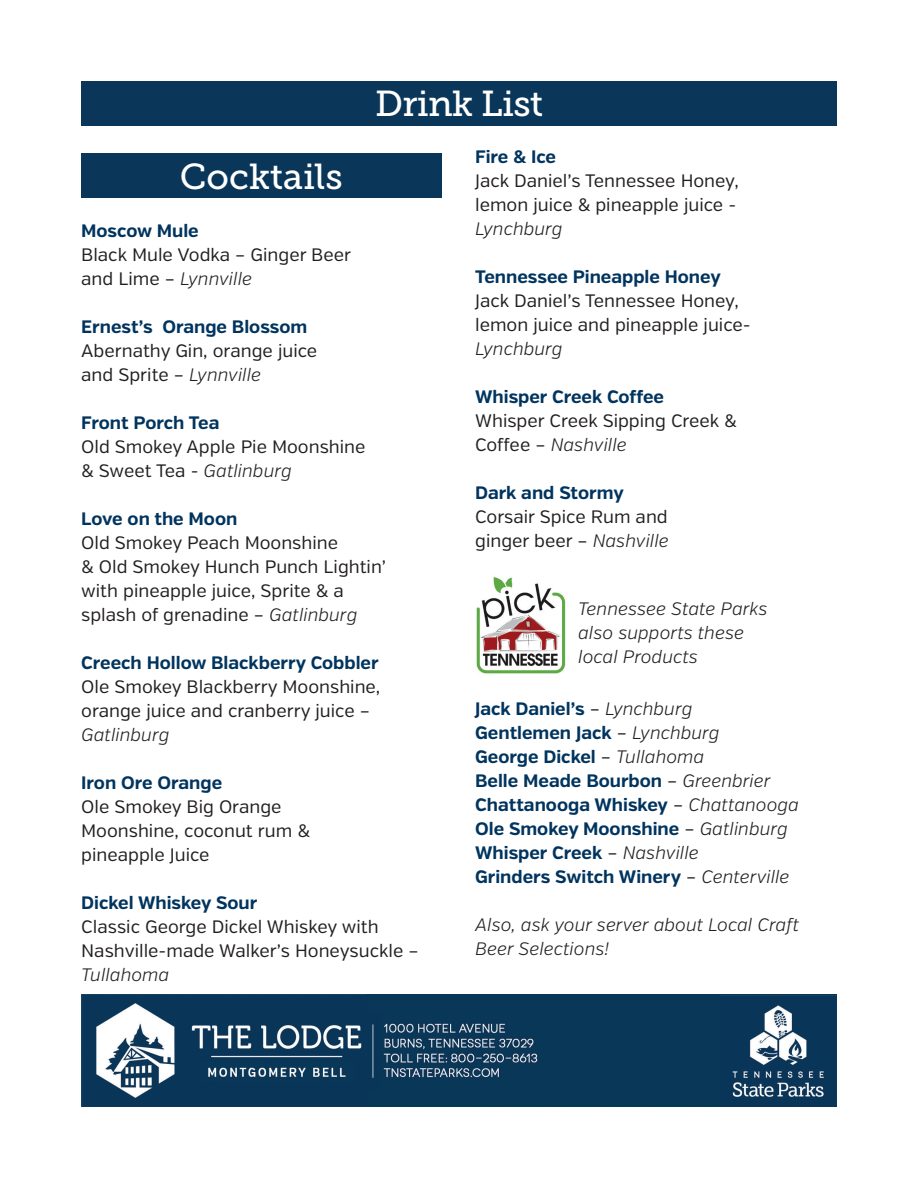
<style>
.page{position:relative;width:918px;height:1188px;background:#fff}
.page>*{position:absolute;margin:0;border:0;box-sizing:border-box;transform-origin:0 0}
.t1{font:36px "Museo Slab 500";letter-spacing:-.01em;color:#fff}
.t2{font:18px/24px "Verb";color:#231f20}
.t3{font:700 18px/24px "Verb";color:#00345e}
.t4{font:italic 300 18px/24px "Verb";color:#231f20}
.s1{font-weight:300;font-style:italic}
.s2{font-weight:400;color:#231f20}
.s3{font-weight:300;font-style:italic;color:#231f20}
</style>
<div class="page">
<div style="left:81px;top:154px;width:360px;height:44px;background:#0a3659"></div>
<div style="left:81px;top:81px;width:756px;height:44px;background:#0a3659"></div>
<img style="left:476px;top:577px;width:90px;height:97px">
<img style="left:81px;top:995px;width:756px;height:112px">
<h1 class="t1" style="left:375px;top:83px;width:169px">Drink List</h1>
<h1 class="t1" style="left:180px;top:156px;width:164px">Cocktails</h1>
<p class="t3" style="left:81px;top:219px;width:119px">Moscow Mule</p>
<p class="t2" style="left:81px;top:243px;width:271px">Black Mule Vodka – Ginger Beer and Lime – <span class="s1">Lynnville</span></p>
<p class="t3" style="left:81px;top:315px;width:228px">Ernest’s Orange Blossom</p>
<p class="t2" style="left:81px;top:339px;width:238px">Abernathy Gin, orange juice and Sprite – <span class="s1">Lynnville</span></p>
<p class="t3" style="left:81px;top:411px;width:140px">Front Porch Tea</p>
<p class="t2" style="left:81px;top:435px;width:286px">Old Smokey Apple Pie Moonshine &amp; Sweet Tea - <span class="s1">Gatlinburg</span></p>
<p class="t3" style="left:81px;top:507px;width:158px">Love on the Moon</p>
<p class="t2" style="left:81px;top:531px;width:306px">Old Smokey Peach Moonshine<br>&amp; Old Smokey Hunch Punch Lightin’ with pineapple juice, Sprite &amp; a splash of grenadine – <span class="s1">Gatlinburg</span></p>
<p class="t3" style="left:81px;top:651px;width:299px">Creech Hollow Blackberry Cobbler</p>
<p class="t2" style="left:81px;top:675px;width:301px">Ole Smokey Blackberry Moonshine, orange juice and cranberry juice –</p>
<p class="t4" style="left:81px;top:723px;width:90px">Gatlinburg</p>
<p class="t3" style="left:81px;top:771px;width:142px">Iron Ore Orange</p>
<p class="t2" style="left:81px;top:795px;width:230px">Ole Smokey Big Orange<br>Moonshine, coconut rum &amp; pineapple Juice</p>
<p class="t3" style="left:81px;top:891px;width:178px">Dickel Whiskey Sour</p>
<p class="t2" style="left:81px;top:915px;width:339px">Classic George Dickel Whiskey with<br>Nashville-made Walker’s Honeysuckle –</p>
<p class="t4" style="left:81px;top:962px;width:90px">Tullahoma</p>
<p class="t3" style="left:475px;top:145px;width:82px">Fire &amp; Ice</p>
<p class="t2" style="left:475px;top:169px;width:265px">Jack Daniel’s Tennessee Honey, lemon juice &amp; pineapple juice -</p>
<p class="t4" style="left:475px;top:217px;width:89px">Lynchburg</p>
<p class="t3" style="left:475px;top:265px;width:247px">Tennessee Pineapple Honey</p>
<p class="t2" style="left:475px;top:289px;width:277px">Jack Daniel’s Tennessee Honey, lemon juice and pineapple juice-</p>
<p class="t4" style="left:475px;top:337px;width:89px">Lynchburg</p>
<p class="t3" style="left:475px;top:385px;width:190px">Whisper Creek Coffee</p>
<p class="t2" style="left:475px;top:409px;width:263px">Whisper Creek Sipping Creek &amp;<br>Coffee – <span class="s1">Nashville</span></p>
<p class="t3" style="left:475px;top:481px;width:150px">Dark and Stormy</p>
<p class="t2" style="left:475px;top:505px;width:195px">Corsair Spice Rum and ginger beer – <span class="s1">Nashville</span></p>
<p class="t4" style="left:578px;top:597px;width:191px">Tennessee State Parks also supports these local Products</p>
<p class="t3" style="left:475px;top:697px;width:325px">Jack Daniel’s <span class="s2">–</span> <span class="s3">Lynchburg<br></span>Gentlemen Jack <span class="s2">–</span> <span class="s3">Lynchburg<br></span>George Dickel <span class="s2">–</span> <span class="s3">Tullahoma<br></span>Belle Meade Bourbon <span class="s2">–</span> <span class="s3">Greenbrier<br></span>Chattanooga Whiskey <span class="s2">–</span> <span class="s3">Chattanooga<br></span>Ole Smokey Moonshine <span class="s2">–</span> <span class="s3">Gatlinburg<br></span>Whisper Creek <span class="s2">–</span> <span class="s3">Nashville<br></span>Grinders Switch Winery <span class="s2">–</span> <span class="s3">Centerville</span></p>
<p class="t4" style="left:475px;top:913px;width:327px">Also, ask your server about Local Craft<br>Beer Selections!</p>
</div>
